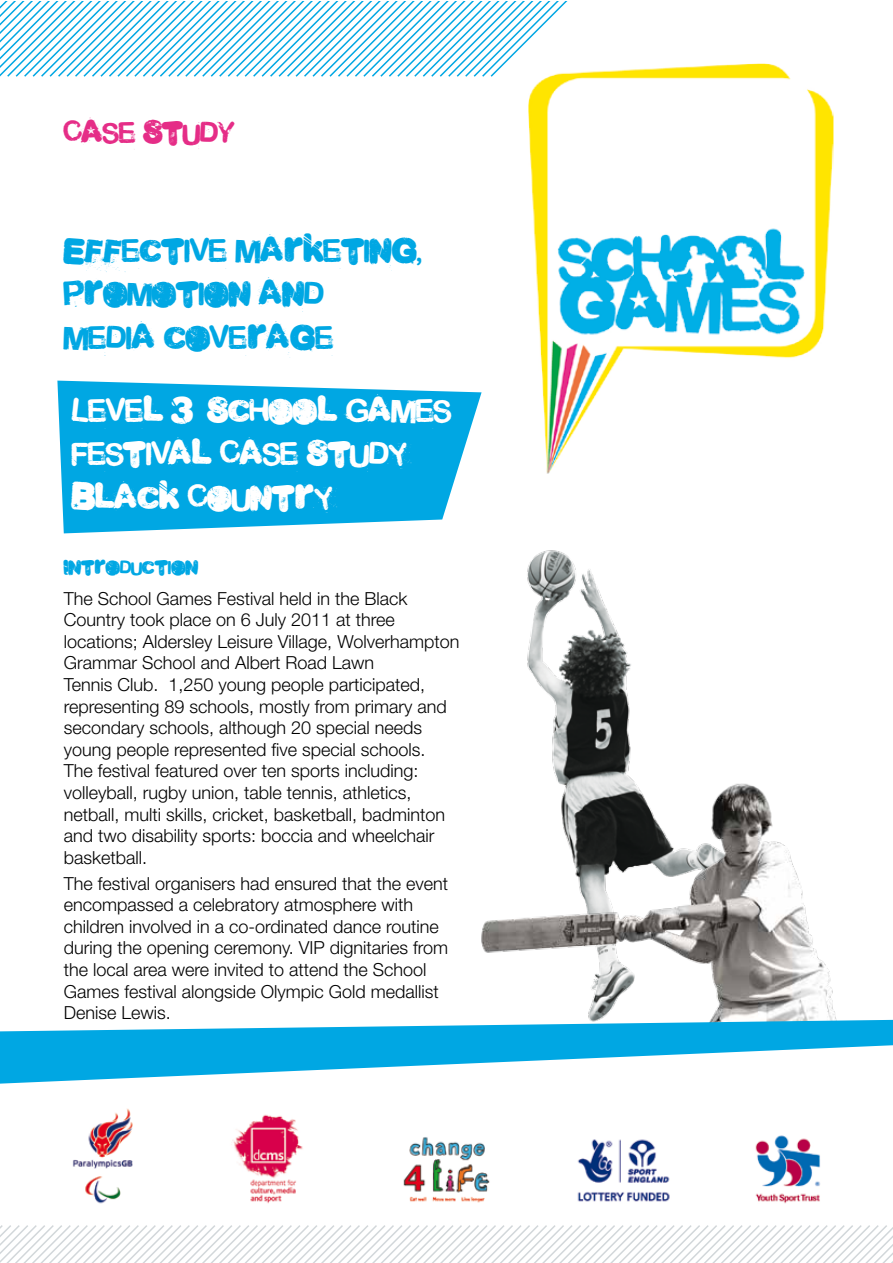
<style>
.page{position:relative;width:893px;height:1263px;background:#fff}
.page>*{position:absolute;margin:0;border:0;box-sizing:border-box;transform-origin:0 0}
.t1{font:36px/43.2px "Malgecito";color:#fff}
.t2{font:36px/43.2px "Malgecito";color:#00a7e3}
.t3{font:33px "Malgecito";color:#e52d87}
.t4{font:21px "Malgecito";color:#00a7e3}
.t5{font:300 18px/21.6px "Helvetica Neue";color:#000}
</style>
<div class="page">
<img style="left:527px;top:550px;width:104px;height:210px">
<img style="left:481px;top:760px;width:356px;height:260px">
<img style="left:72px;top:1108px;width:748px;height:96px">
<svg style="left:0;top:1225px;width:892px;height:38px"></svg>
<svg style="left:0;top:1px;width:568px;height:76px"></svg>
<img style="left:528px;top:64px;width:305px;height:410px">
<svg style="left:57px;top:381px;width:425px;height:152px;background:#21b2e6"></svg>
<svg style="left:0;top:1020px;width:892px;height:64px;fill:#00a7e3"></svg>
<svg style="left:171px;top:396px;width:22px;height:28px"></svg>
<h2 class="t3" style="left:64px;top:112px;width:172px">CASE STUDY</h2>
<h1 class="t2" style="left:64px;top:229px;width:360px">EFFECTIVE MARKETING,<br>PROMOTION AND<br>MEDIA COVERAGE</h1>
<h1 class="t1" style="left:72px;top:389px;width:380px">LEVEL SCHOOL GAMES<br>FESTIVAL CASE STUDY<br>BLACK COUNTRY</h1>
<p class="t4" style="left:64px;top:555px;width:136px">INTRODUCTION</p>
<p class="t5" style="left:64px;top:587px;width:397px">The School Games Festival held in the Black Country took place on 6 July 2011 at three locations; Aldersley Leisure Village, Wolverhampton Grammar School and Albert Road Lawn<br>Tennis Club. 1,250 young people participated, representing 89 schools, mostly from primary and secondary schools, although 20 special needs young people represented five special schools.<br>The festival featured over ten sports including: volleyball, rugby union, table tennis, athletics, netball, multi skills, cricket, basketball, badminton and two disability sports: boccia and wheelchair basketball.</p>
<p class="t5" style="left:64px;top:872px;width:386px">The festival organisers had ensured that the event encompassed a celebratory atmosphere with children involved in a co-ordinated dance routine during the opening ceremony. VIP dignitaries from the local area were invited to attend the School Games festival alongside Olympic Gold medallist Denise Lewis.</p>
</div>
